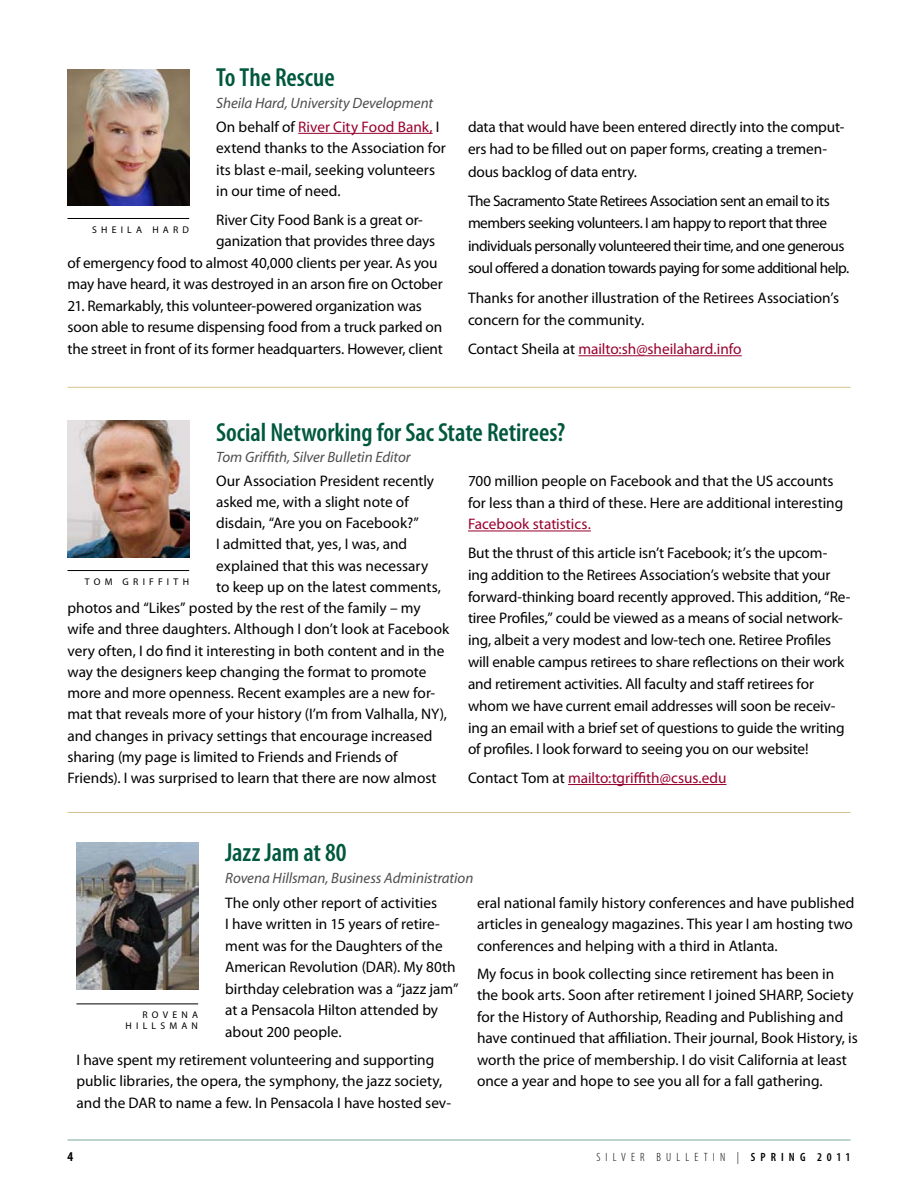
<style>
.page{position:relative;width:918px;height:1188px;background:#fff}
.page>*{position:absolute;margin:0;border:0;box-sizing:border-box;transform-origin:0 0}
.t1{font:600 condensed 26.25px "Myriad Pro";color:#00583d}
.t2{font:15.3px/21.5px "Myriad Pro";letter-spacing:-.005em;color:#000}
.t3{font:15.3px/22.5px "Myriad Pro";letter-spacing:-.03em;color:#000}
.t4{font:15.3px "Myriad Pro";letter-spacing:-.005em;color:#98002e}
.t5{font:italic 15px "Myriad";color:#4d4d4f}
.t6{font:700 condensed 13.5px "Myriad Pro";color:#000}
.t7{font:300 condensed 12px "Myriad Pro";letter-spacing:.43em;color:#000}
.t8{font:600 condensed 12px "Myriad Pro";color:#000}
.t9{font:9.75px/11.2px "Myriad Pro";letter-spacing:.435em;color:#000;text-align:right}
.s1{color:#98002e}
.s2{color:#000}
.s3{font-weight:600}
</style>
<div class="page">
<hr style="left:76px;top:1004px;width:122px;height:1px;background:#000">
<img style="left:76px;top:842px;width:122px;height:148px">
<hr style="left:298px;top:133px;width:135px;height:1px;background:#98002e">
<hr style="left:578px;top:355px;width:164px;height:1px;background:#98002e">
<hr style="left:68px;top:218px;width:121px;height:1px;background:#000">
<img style="left:68px;top:69px;width:121px;height:136px">
<hr style="left:68px;top:387px;width:782px;height:1px;background:#d5c28e">
<hr style="left:68px;top:812px;width:782px;height:1px;background:#d5c28e">
<hr style="left:468px;top:531px;width:123px;height:1px;background:#98002e">
<hr style="left:568px;top:784px;width:158px;height:1px;background:#98002e">
<hr style="left:68px;top:570px;width:121px;height:1px;background:#000">
<img style="left:68px;top:420px;width:121px;height:137px">
<hr style="left:68px;top:1140px;width:782px;height:1px;background:#7baa9c">
<h1 class="t1" style="left:216px;top:62px;width:120px">To The Rescue</h1>
<p class="t5" style="left:216px;top:95px;width:219px">Sheila Hard, University Development</p>
<p class="t2" style="left:216px;top:116px;width:231px">On behalf of <span class="s1">River City Food Bank,</span> I extend thanks to the Association for its blast e-mail, seeking volunteers in our time of need.</p>
<p class="t2" style="left:216px;top:209px;width:208px">River City Food Bank is a great or-</p>
<p class="t2" style="left:216px;top:230px;width:220px">ganization that provides three days</p>
<p class="t2" style="left:68px;top:252px;width:372px">of emergency food to almost 40,000 clients per year. As you</p>
<p class="t2" style="left:68px;top:273px;width:377px">may have heard, it was destroyed in an arson fire on October</p>
<p class="t2" style="left:68px;top:295px;width:377px">21. Remarkably, this volunteer-powered organization was soon able to resume dispensing food from a truck parked on the street in front of its former headquarters. However, client</p>
<p class="t9" style="left:92px;top:224px;width:97px">Sh eila Hard</p>
<p class="t2" style="left:468px;top:115px;width:378px;line-height:22.5px">data that would have been entered directly into the comput&shy;ers had to be filled out on paper forms, creating a tremen&shy;dous backlog of data entry.</p>
<p class="t3" style="left:468px;top:189px;width:383px">The Sacramento State Retirees Association sent an email to its members seeking volunteers. I am happy to report that three individuals personally volunteered their time, and one generous soul offered a donation towards paying for some additional help.</p>
<p class="t2" style="left:468px;top:286px;width:373px;line-height:22.5px">Thanks for another illustration of the Retirees Association’s concern for the community.</p>
<p class="t4" style="left:468px;top:340px;width:275px"><span class="s2">Contact Sheila at</span> mailto:sh@sheilahard.info</p>
<h1 class="t1" style="left:216px;top:416px;width:351px">Social Networking for Sac State Retirees?</h1>
<p class="t5" style="left:216px;top:449px;width:196px">Tom Griffith, Silver Bulletin Editor</p>
<p class="t2" style="left:216px;top:470px;width:220px">Our Association President recently</p>
<p class="t2" style="left:216px;top:491px;width:195px">asked me, with a slight note of</p>
<p class="t2" style="left:216px;top:512px;width:204px">disdain, “Are you on Facebook?”</p>
<p class="t2" style="left:216px;top:533px;width:193px">I admitted that, yes, I was, and</p>
<p class="t2" style="left:216px;top:555px;width:214px">explained that this was necessary</p>
<p class="t2" style="left:216px;top:576px;width:226px">to keep up on the latest comments,</p>
<p class="t2" style="left:67px;top:597px;width:355px">photos and “Likes” posted by the rest of the family – my</p>
<p class="t2" style="left:67px;top:618px;width:383px">wife and three daughters. Although I don’t look at Facebook</p>
<p class="t2" style="left:67px;top:640px;width:379px">very often, I do find it interesting in both content and in the</p>
<p class="t2" style="left:67px;top:661px;width:360px">way the designers keep changing the format to promote</p>
<p class="t2" style="left:67px;top:682px;width:369px">more and more openness. Recent examples are a new for-</p>
<p class="t2" style="left:67px;top:703px;width:381px">mat that reveals more of your history (I’m from Valhalla, NY),</p>
<p class="t2" style="left:67px;top:725px;width:366px">and changes in privacy settings that encourage increased</p>
<p class="t2" style="left:67px;top:746px;width:332px">sharing (my page is limited to Friends and Friends of</p>
<p class="t2" style="left:67px;top:767px;width:371px">Friends). I was surprised to learn that there are now almost</p>
<p class="t9" style="left:85px;top:576px;width:104px">Tom Griffith</p>
<p class="t2" style="left:468px;top:470px;width:377px">700 million people on Facebook and that the US accounts for less than a third of these. Here are additional interesting</p>
<p class="t4" style="left:468px;top:515px;width:124px">Facebook statistics.</p>
<p class="t2" style="left:468px;top:542px;width:384px">But the thrust of this article isn’t Facebook; it’s the upcom&shy;ing addition to the Retirees Association’s website that your forward-thinking board recently approved. This addition, “Re&shy;tiree Profiles,” could be viewed as a means of social network&shy;ing, albeit a very modest and low-tech one. Retiree Profiles will enable campus retirees to share reflections on their work and retirement activities. All faculty and staff retirees for whom we have current email addresses will soon be receiv&shy;ing an email with a brief set of questions to guide the writing of profiles. I look forward to seeing you on our website!</p>
<p class="t4" style="left:468px;top:768px;width:260px"><span class="s2">Contact Tom at</span> mailto:tgriffith@csus.edu</p>
<h1 class="t1" style="left:225px;top:837px;width:123px">Jazz Jam at 80</h1>
<p class="t5" style="left:225px;top:870px;width:250px">Rovena Hillsman, Business Administration</p>
<p class="t2" style="left:225px;top:892px;width:235px">The only other report of activities<br>I have written in 15 years of retire&shy;ment was for the Daughters of the<br>American Revolution (DAR). My 80th birthday celebration was a “jazz jam” at a Pensacola Hilton attended by about 200 people.</p>
<p class="t2" style="left:77px;top:1049px;width:376px">I have spent my retirement volunteering and supporting public libraries, the opera, the symphony, the jazz society, and the DAR to name a few. In Pensacola I have hosted sev-</p>
<p class="t9" style="left:125px;top:1009px;width:74px">Rovena<br>Hillsman</p>
<p class="t2" style="left:477px;top:892px;width:379px;text-align:justify">eral national family history conferences and have published articles in genealogy magazines. This year I am hosting two conferences and helping with a third in Atlanta.</p>
<p class="t2" style="left:477px;top:963px;width:382px">My focus in book collecting since retirement has been in the book arts. Soon after retirement I joined SHARP, Society for the History of Authorship, Reading and Publishing and have continued that affiliation. Their journal, Book History, is worth the price of membership. I do visit California at least once a year and hope to see you all for a fall gathering.</p>
<p class="t6" style="left:68px;top:1148px;width:7px">4</p>
<p class="t7" style="left:596px;top:1150px;width:174px">SILVER BULLETIN | <span class="s3">Spring</span></p>
<p class="t8" style="left:817px;top:1150px;width:35px">2011</p>
</div>
